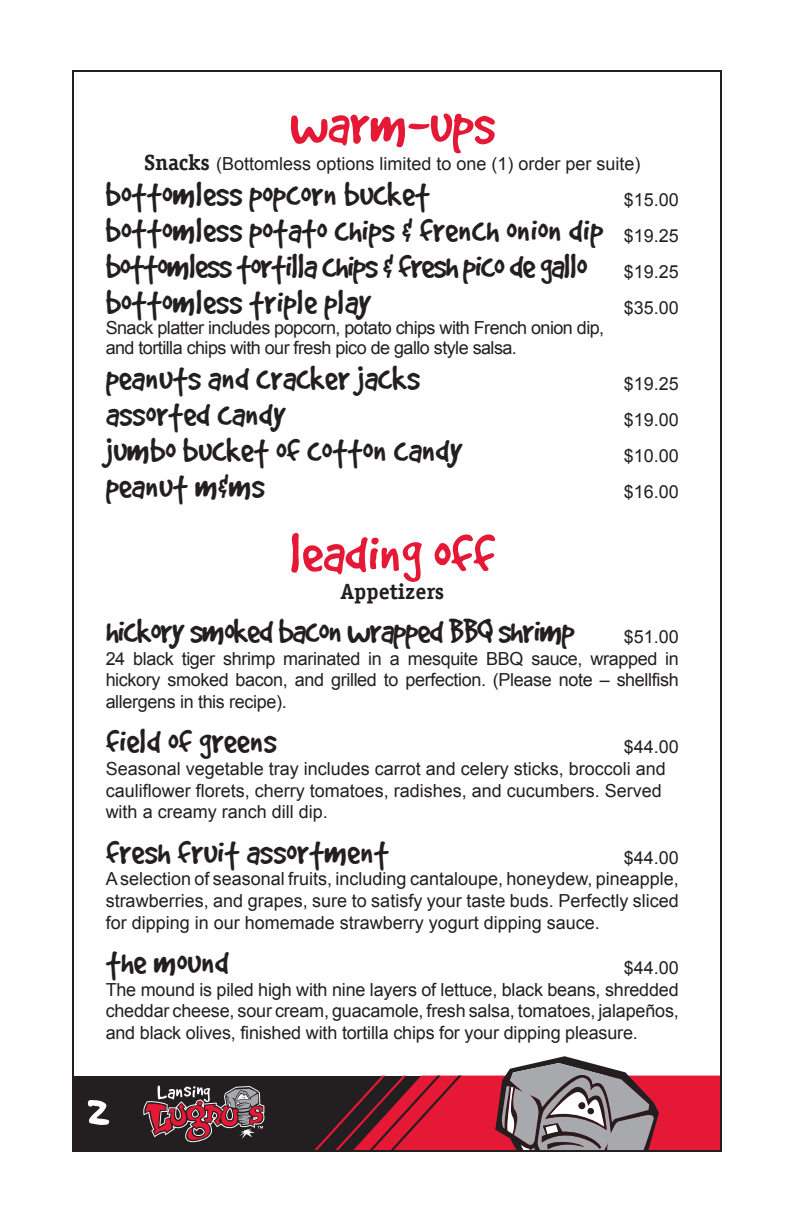
<style>
.page{position:relative;width:792px;height:1224px;background:#fff}
.page>*{position:absolute;margin:0;border:0;box-sizing:border-box;transform-origin:0 0}
.t1{font:62px "Good Dog Plain";color:#e51836}
.t2{font:53.2px "Good Dog Plain";color:#fff}
.t3{font:38px/36px "Good Dog Plain";color:#231f20;text-align:justify}
.t4{font:38px "Good Dog Plain";letter-spacing:-.025em;color:#231f20}
.t5{font:700 22px "Officina Serif LT";color:#231f20}
.t6{font:18px/21.6px "Arial";color:#231f20;text-align:justify}
.t7{font:18px/20px "Arial";letter-spacing:-.03em;color:#231f20}
.s1{font-family:"Officina Serif LT";font-weight:700;font-size:22px}
.s2{font-family:"Arial";font-size:18px}
</style>
<div class="page">
<div style="left:74px;top:1076px;width:367px;height:75px;background:#231f20"></div>
<svg style="left:143px;top:1085px;width:121px;height:58px"></svg>
<svg style="left:315px;top:1056px;width:404px;height:93px"></svg>
<h1 class="t1" style="left:290px;top:94px;width:207px">warm-ups</h1>
<p class="t6" style="left:144px;top:153px;width:498px"><span class="s1">Snacks</span> (Bottomless options limited to one (1) order per suite)</p>
<h3 class="t3" style="left:106px;top:176px;width:326px">bottomless popcorn bucket</h3>
<p class="t6" style="left:624px;top:189px;width:57px">$15.00</p>
<h3 class="t3" style="left:106px;top:212px;width:575px">bottomless potato chips &amp; french onion dip <span class="s2">$19.25 </span>bottomless tortilla chips &amp; fresh pico de gallo <span class="s2">$19.25 </span>bottomless triple play</h3>
<p class="t6" style="left:624px;top:297px;width:57px">$35.00</p>
<p class="t7" style="left:106px;top:318px;width:500px">Snack platter includes popcorn, potato chips with French onion dip, and tortilla chips with our fresh pico de gallo style salsa.</p>
<h3 class="t3" style="left:106px;top:360px;width:316px">peanuts and cracker jacks</h3>
<p class="t6" style="left:624px;top:373px;width:57px">$19.25</p>
<h3 class="t3" style="left:106px;top:396px;width:182px">assorted candy</h3>
<p class="t6" style="left:624px;top:409px;width:57px">$19.00</p>
<h3 class="t3" style="left:106px;top:432px;width:359px">jumbo bucket of cotton candy</h3>
<p class="t6" style="left:624px;top:445px;width:57px">$10.00</p>
<h3 class="t3" style="left:106px;top:468px;width:160px">peanut m&amp;ms</h3>
<p class="t6" style="left:624px;top:481px;width:57px">$16.00</p>
<h1 class="t1" style="left:289px;top:523px;width:207px">leading off</h1>
<p class="t5" style="left:340px;top:578px;width:105px">Appetizers</p>
<h3 class="t4" style="left:106px;top:613px;width:470px">hickory smoked bacon wrapped BBQ shrimp</h3>
<p class="t6" style="left:106px;top:626px;width:575px;text-indent:518px">$51.00<br>24 black tiger shrimp marinated in a mesquite BBQ sauce, wrapped in hickory smoked bacon, and grilled to perfection. (Please note – shellfish allergens in this recipe).</p>
<h3 class="t3" style="left:106px;top:724px;width:172px">field of greens</h3>
<p class="t6" style="left:106px;top:737px;width:575px;text-align:left;text-indent:518px">$44.00<br>Seasonal vegetable tray includes carrot and celery sticks, broccoli and cauliflower florets, cherry tomatoes, radishes, and cucumbers. Served with a creamy ranch dill dip.</p>
<h3 class="t3" style="left:106px;top:834px;width:285px">fresh fruit assortment</h3>
<p class="t6" style="left:106px;top:847px;width:575px;text-indent:518px">$44.00<br>A selection of seasonal fruits, including cantaloupe, honeydew, pineapple, strawberries, and grapes, sure to satisfy your taste buds. Perfectly sliced for dipping in our homemade strawberry yogurt dipping sauce.</p>
<h3 class="t3" style="left:106px;top:944px;width:125px">the mound</h3>
<p class="t6" style="left:106px;top:957px;width:575px;text-indent:518px">$44.00<br>The mound is piled high with nine layers of lettuce, black beans, shredded cheddar cheese, sour cream, guacamole, fresh salsa, tomatoes, jalapeños, and black olives, finished with tortilla chips for your dipping pleasure.</p>
<h2 class="t2" style="left:87px;top:1082px;width:24px">2</h2>
</div>
